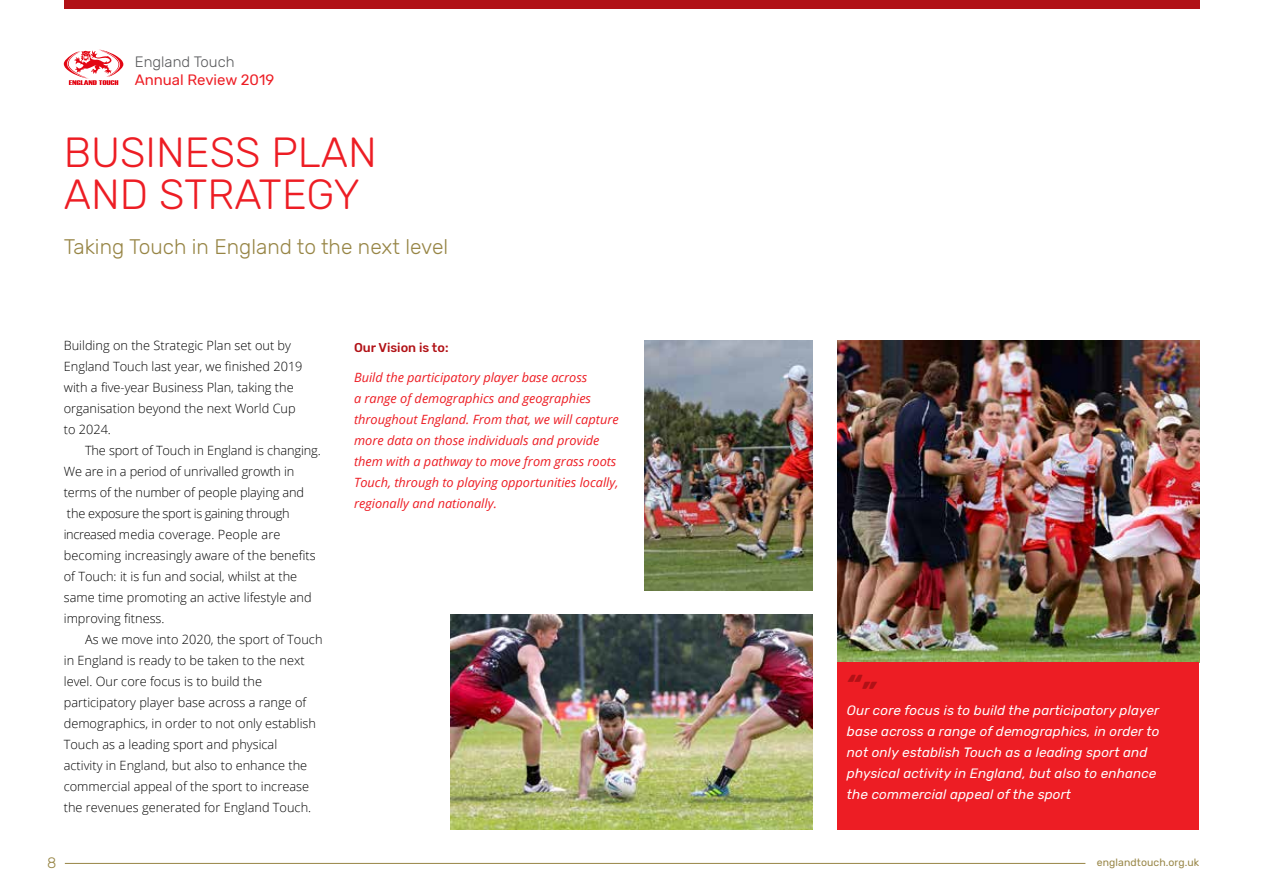
<style>
.page{position:relative;width:1263px;height:893px;background:#fff}
.page>*{position:absolute;margin:0;border:0;box-sizing:border-box;transform-origin:0 0}
.t1{font:300 42px/42px "Rubik";color:#ed1d24}
.t2{font:italic 900 24px "Rubik";color:#b11116}
.t3{font:300 21px "Rubik";color:#978545}
.t4{font:15px "Rubik";color:#ed1d24}
.t5{font:300 15px "Rubik";color:#58595b}
.t6{font:300 15px "Rubik";color:#978545}
.t7{font:italic 13.5px/21px "Rubik";letter-spacing:.01em;color:#fff}
.t8{font:300 12.75px/21px "Open Sans";color:#000}
.t9{font:italic 12.75px/21px "Open Sans";color:#ed1d24}
.t10{font:500 12.75px "Rubik";color:#b11116}
.t11{font:10.5px "Rubik";letter-spacing:.01em;color:#978545}
</style>
<div class="page">
<hr style="left:65px;top:863px;width:1020px;height:1px;background:#978545">
<div style="left:64px;top:0;width:1135px;height:9px;background:#b11116"></div>
<img style="left:644px;top:340px;width:168px;height:250px">
<img style="left:451px;top:614px;width:361px;height:215px">
<img style="left:838px;top:340px;width:361px;height:322px">
<div style="left:838px;top:662px;width:361px;height:167px;background:#ed1d24"></div>
<svg style="left:64px;top:50px;width:59px;height:35px"></svg>
<p class="t5" style="left:135px;top:53px;width:101px">England Touch</p>
<p class="t4" style="left:135px;top:71px;width:141px">Annual Review 2019</p>
<h1 class="t1" style="left:64px;top:132px;width:315px">BUSINESS PLAN<br>AND STRATEGY</h1>
<h3 class="t3" style="left:64px;top:234px;width:386px">Taking Touch in England to the next level</h3>
<p class="t8" style="left:64px;top:334px;width:240px">Building on the Strategic Plan set out by England Touch last year, we finished 2019 with a five-year Business Plan, taking the organisation beyond the next World Cup to 2024.</p>
<p class="t8" style="left:64px;top:439px;width:259px;text-indent:21px">The sport of Touch in England is changing.<br>We are in a period of unrivalled growth in terms of the number of people playing and the exposure the sport is gaining through increased media coverage. People are becoming increasingly aware of the benefits of Touch: it is fun and social, whilst at the same time promoting an active lifestyle and improving fitness.</p>
<p class="t8" style="left:64px;top:628px;width:260px;text-indent:21px">As we move into 2020, the sport of Touch in England is ready to be taken to the next level. Our core focus is to build the participatory player base across a range of demographics, in order to not only establish Touch as a leading sport and physical<br>activity in England, but also to enhance the commercial appeal of the sport to increase the revenues generated for England Touch.</p>
<p class="t10" style="left:354px;top:340px;width:96px">Our Vision is to:</p>
<p class="t9" style="left:354px;top:366px;width:266px">Build the participatory player base across<br>a range of demographics and geographies throughout England. From that, we will capture more data on those individuals and provide them with a pathway to move from grass roots Touch, through to playing opportunities locally, regionally and nationally.</p>
<h2 class="t2" style="left:847px;top:673px;width:30px">“”</h2>
<p class="t7" style="left:847px;top:700px;width:314px">Our core focus is to build the participatory player base across a range of demographics, in order to not only establish Touch as a leading sport and physical activity in England, but also to enhance the commercial appeal of the sport</p>
<p class="t6" style="left:47px;top:854px;width:11px">8</p>
<p class="t11" style="left:1097px;top:856px;width:104px">englandtouch.org.uk</p>
</div>
